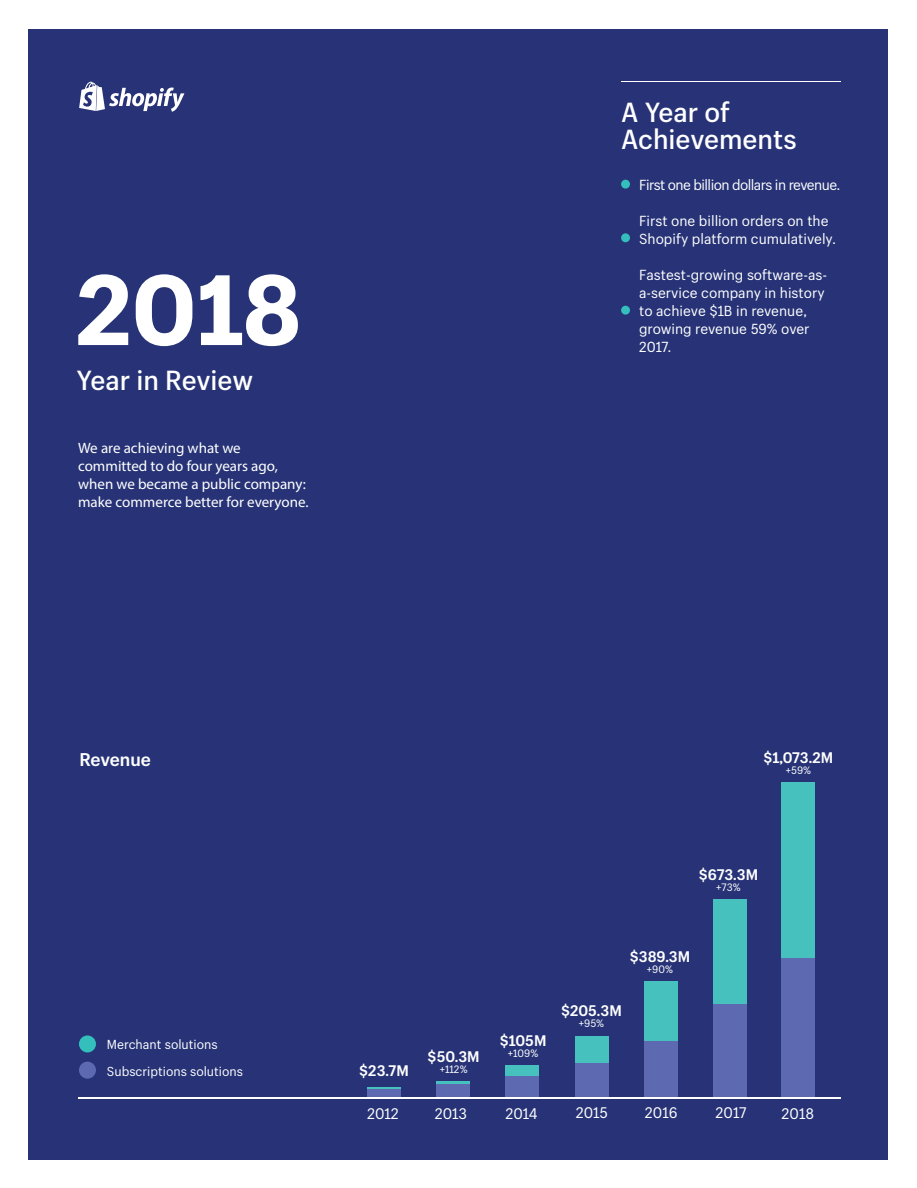
<style>
.page{position:relative;width:917px;height:1188px;background:#fff}
.page>*{position:absolute;margin:0;border:0;box-sizing:border-box;transform-origin:0 0}
.t1{font:800 97.5px "Shopify Sans";color:#fff}
.t2{font:500 27px/27px "Shopify Sans";color:#fff}
.t3{font:700 18px "Shopify Sans";letter-spacing:-.005em;color:#fff}
.t4{font:15px/18px "Myriad Pro";color:#fff}
.t5{font:700 15px "Shopify Sans";color:#fff}
.t6{font:15px "Shopify Sans";color:#fff}
.t7{font:14.25px/18px "Shopify Sans";color:#fff}
.t8{font:14.25px "Shopify Sans";letter-spacing:-.04em;color:#fff}
.t9{font:12.75px/27px "Shopify Sans";color:#fff}
.t10{font:10.5px "Shopify Sans";color:#fff}
</style>
<div class="page">
<div style="left:29px;top:29px;width:859px;height:1130px;background:#273376"></div>
<div style="left:621px;top:180px;width:9px;height:9px;background:#34bebc;border-radius:50%"></div>
<div style="left:621px;top:233px;width:9px;height:9px;background:#34bebc;border-radius:50%"></div>
<div style="left:621px;top:306px;width:9px;height:9px;background:#34bebc;border-radius:50%"></div>
<hr style="left:621px;top:82px;width:219px;height:1px;background:#fff">
<div style="left:367px;top:1089px;width:34px;height:8px;background:#5d6ab1"></div>
<div style="left:436px;top:1083px;width:33px;height:14px;background:#5d6ab1"></div>
<div style="left:505px;top:1076px;width:34px;height:21px;background:#5d6ab1"></div>
<div style="left:574px;top:1062px;width:34px;height:35px;background:#5d6ab1"></div>
<div style="left:644px;top:1041px;width:34px;height:56px;background:#5d6ab1"></div>
<div style="left:713px;top:1004px;width:34px;height:93px;background:#5d6ab1"></div>
<div style="left:781px;top:958px;width:34px;height:139px;background:#5d6ab1"></div>
<hr style="left:367px;top:1088px;width:34px;height:1px;background:#47c1be">
<hr style="left:436px;top:1081px;width:33px;height:2px;background:#47c1be">
<div style="left:505px;top:1065px;width:34px;height:11px;background:#47c1be"></div>
<div style="left:574px;top:1036px;width:34px;height:26px;background:#47c1be"></div>
<div style="left:644px;top:981px;width:34px;height:60px;background:#47c1be"></div>
<div style="left:713px;top:900px;width:34px;height:104px;background:#47c1be"></div>
<div style="left:781px;top:782px;width:34px;height:176px;background:#47c1be"></div>
<div style="left:79px;top:1035px;width:17px;height:17px;background:#34bebc;border-radius:50%"></div>
<div style="left:79px;top:1062px;width:17px;height:17px;background:#5d6ab1;border-radius:50%"></div>
<hr style="left:78px;top:1097px;width:762px;height:1px;background:#fff">
<svg style="left:79px;top:82px;width:105px;height:30px"></svg>
<h1 class="t1" style="left:77px;top:236px;width:226px">2018</h1>
<h2 class="t2" style="left:77px;top:364px;width:178px">Year in Review</h2>
<p class="t4" style="left:78px;top:439px;width:232px">We are achieving what we committed to do four years ago, when we became a public company: make commerce better for everyone.</p>
<h2 class="t2" style="left:621px;top:97px;width:177px">A Year of<br>Achievements</h2>
<p class="t8" style="left:639px;top:174px;width:203px">First one billion dollars in revenue.</p>
<p class="t7" style="left:639px;top:211px;width:198px">First one billion orders on the<br>Shopify platform cumulatively.</p>
<p class="t7" style="left:639px;top:265px;width:189px">Fastest-growing software-as&shy;a-service company in history to achieve $1B in revenue, growing revenue 59% over<br>2017.</p>
<p class="t3" style="left:79px;top:746px;width:73px">Revenue</p>
<p class="t9" style="left:107px;top:1030px;width:137px">Merchant solutions<br>Subscriptions solutions</p>
<p class="t5" style="left:763px;top:747px;width:71px">$1,073.2M</p>
<p class="t10" style="left:785px;top:762px;width:27px">+59%</p>
<p class="t5" style="left:699px;top:864px;width:61px">$673.3M</p>
<p class="t10" style="left:716px;top:879px;width:26px">+73%</p>
<p class="t5" style="left:359px;top:1059px;width:51px">$23.7M</p>
<p class="t5" style="left:427px;top:1046px;width:54px">$50.3M</p>
<p class="t10" style="left:440px;top:1061px;width:29px">+112%</p>
<p class="t5" style="left:499px;top:1030px;width:48px">$105M</p>
<p class="t10" style="left:508px;top:1045px;width:32px">+109%</p>
<p class="t5" style="left:629px;top:945px;width:62px">$389.3M</p>
<p class="t10" style="left:647px;top:961px;width:28px">+90%</p>
<p class="t5" style="left:561px;top:999px;width:62px">$205.3M</p>
<p class="t10" style="left:579px;top:1015px;width:27px">+95%</p>
<p class="t6" style="left:367px;top:1102px;width:33px">2012</p>
<p class="t6" style="left:434px;top:1102px;width:34px">2013</p>
<p class="t6" style="left:505px;top:1102px;width:34px">2014</p>
<p class="t6" style="left:575px;top:1101px;width:34px">2015</p>
<p class="t6" style="left:645px;top:1101px;width:34px">2016</p>
<p class="t6" style="left:715px;top:1101px;width:33px">2017</p>
<p class="t6" style="left:781px;top:1102px;width:34px">2018</p>
</div>
